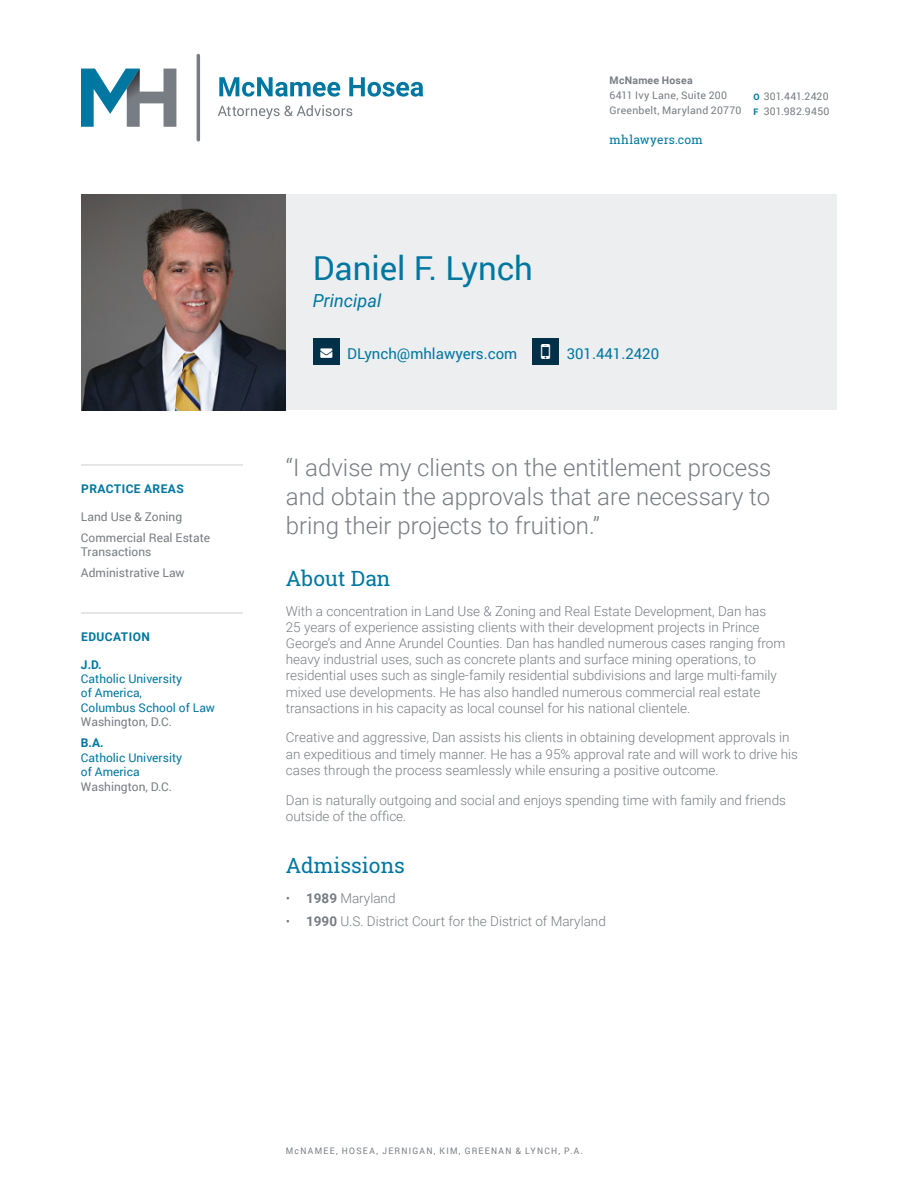
<style>
.page{position:relative;width:918px;height:1188px;background:#fff}
.page>*{position:absolute;margin:0;border:0;box-sizing:border-box;transform-origin:0 0}
.t1{font:33px "Roboto";color:#0077a0}
.t2{font:300 24px/28.8px "Roboto";color:#787d83;text-align:justify}
.t3{font:21px "Roboto Slab";color:#0077a0}
.t4{font:italic 18px "Roboto";color:#0077a0}
.t5{font:15px "Roboto";color:#0077a0}
.t6{font:300 13.5px/16.2px "Roboto";color:#787d83}
.t7{font:12px/21.1px "Roboto";color:#787d83}
.t8{font:12px/14.4px "Roboto";color:#0077a0}
.t9{font:700 12px "Roboto";letter-spacing:.035em;color:#0077a0}
.t10{font:12px "Roboto Slab";letter-spacing:.01em;color:#0077a0}
.t11{font:10.5px/15px "Roboto";letter-spacing:.025em;color:#787d83}
.t12{font:700 10.5px "Roboto";letter-spacing:.02em;color:#787d83}
.t13{font:9px "Roboto";letter-spacing:.145em;color:#787d83;scale:.95 1}
.s1{font-weight:700;font-size:9px;color:#0077a0}
.s2{font-weight:700}
</style>
<div class="page">
<svg style="left:218px;top:105px;width:134px;height:14px"></svg>
<svg style="left:219px;top:77px;width:121px;height:20px"></svg>
<svg style="left:349px;top:77px;width:74px;height:20px"></svg>
<hr style="left:197px;top:54px;width:3px;height:88px;background:#787d83;border-radius:2px">
<svg style="left:81px;top:69px;width:95px;height:58px"></svg>
<hr style="left:81px;top:464px;width:162px;height:2px;background:#dddee0">
<hr style="left:81px;top:612px;width:162px;height:2px;background:#dddee0">
<div style="left:286px;top:194px;width:551px;height:216px;background:#eceeef"></div>
<div style="left:313px;top:338px;width:27px;height:27px;background:#003148"></div>
<div style="left:532px;top:338px;width:27px;height:27px;background:#003148"></div>
<img style="left:81px;top:194px;width:205px;height:216px">
<p class="t9" style="left:81px;top:480px;width:104px">PRACTICE AREAS</p>
<p class="t7" style="left:81px;top:505px;width:131px">Land Use &amp; Zoning<br>Commercial Real Estate</p>
<p class="t7" style="left:81px;top:541px;width:105px">Transactions<br>Administrative Law</p>
<p class="t9" style="left:81px;top:628px;width:70px">EDUCATION</p>
<p class="t9" style="left:81px;top:656px;width:22px">J.D.</p>
<p class="t8" style="left:81px;top:671px;width:136px">Catholic University<br>of America,<br>Columbus School of Law</p>
<p class="t7" style="left:81px;top:711px;width:93px">Washington, D.C.</p>
<p class="t9" style="left:81px;top:735px;width:24px">B.A.</p>
<p class="t8" style="left:81px;top:750px;width:103px">Catholic University of America</p>
<p class="t7" style="left:81px;top:775px;width:93px">Washington, D.C.</p>
<p class="t12" style="left:610px;top:73px;width:85px">McNamee Hosea</p>
<p class="t11" style="left:610px;top:88px;width:133px">6411 Ivy Lane, Suite 200<br>Greenbelt, Maryland 20770</p>
<p class="t10" style="left:610px;top:132px;width:95px">mhlawyers.com</p>
<p class="t11" style="left:753px;top:88px;width:78px"><span class="s1">O</span> 301.441.2420<br><span class="s1">F</span> 301.982.9450</p>
<h1 class="t1" style="left:313px;top:246px;width:222px">Daniel F. Lynch</h1>
<h3 class="t4" style="left:313px;top:288px;width:70px">Principal</h3>
<p class="t5" style="left:347px;top:343px;width:172px">DLynch@mhlawyers.com</p>
<p class="t5" style="left:567px;top:343px;width:94px">301.441.2420</p>
<h2 class="t2" style="left:286px;top:452px;width:487px">“I advise my clients on the entitlement process and obtain the approvals that are necessary to bring their projects to fruition.”</h2>
<h3 class="t3" style="left:286px;top:564px;width:106px">About Dan</h3>
<p class="t6" style="left:286px;top:602px;width:501px">With a concentration in Land Use &amp; Zoning and Real Estate Development, Dan has<br>25 years of experience assisting clients with their development projects in Prince George’s and Anne Arundel Counties. Dan has handled numerous cases ranging from heavy industrial uses, such as concrete plants and surface mining operations, to residential uses such as single-family residential subdivisions and large multi-family mixed use developments. He has also handled numerous commercial real estate transactions in his capacity as local counsel for his national clientele.</p>
<p class="t6" style="left:286px;top:729px;width:514px">Creative and aggressive, Dan assists his clients in obtaining development approvals in an expeditious and timely manner. He has a 95% approval rate and will work to drive his cases through the process seamlessly while ensuring a positive outcome.</p>
<p class="t6" style="left:286px;top:791px;width:502px">Dan is naturally outgoing and social and enjoys spending time with family and friends outside of the office.</p>
<h3 class="t3" style="left:286px;top:851px;width:121px">Admissions</h3>
<p class="t6" style="left:286px;top:889px;width:111px">• <span class="s2">1989</span> Maryland</p>
<p class="t6" style="left:286px;top:912px;width:322px">• <span class="s2">1990</span> U.S. District Court for the District of Maryland</p>
<p class="t13" style="left:286px;top:1144px;width:314px">McNAMEE, HOSEA, JERNIGAN, KIM, GREENAN &amp; LYNCH, P.A.</p>
</div>
